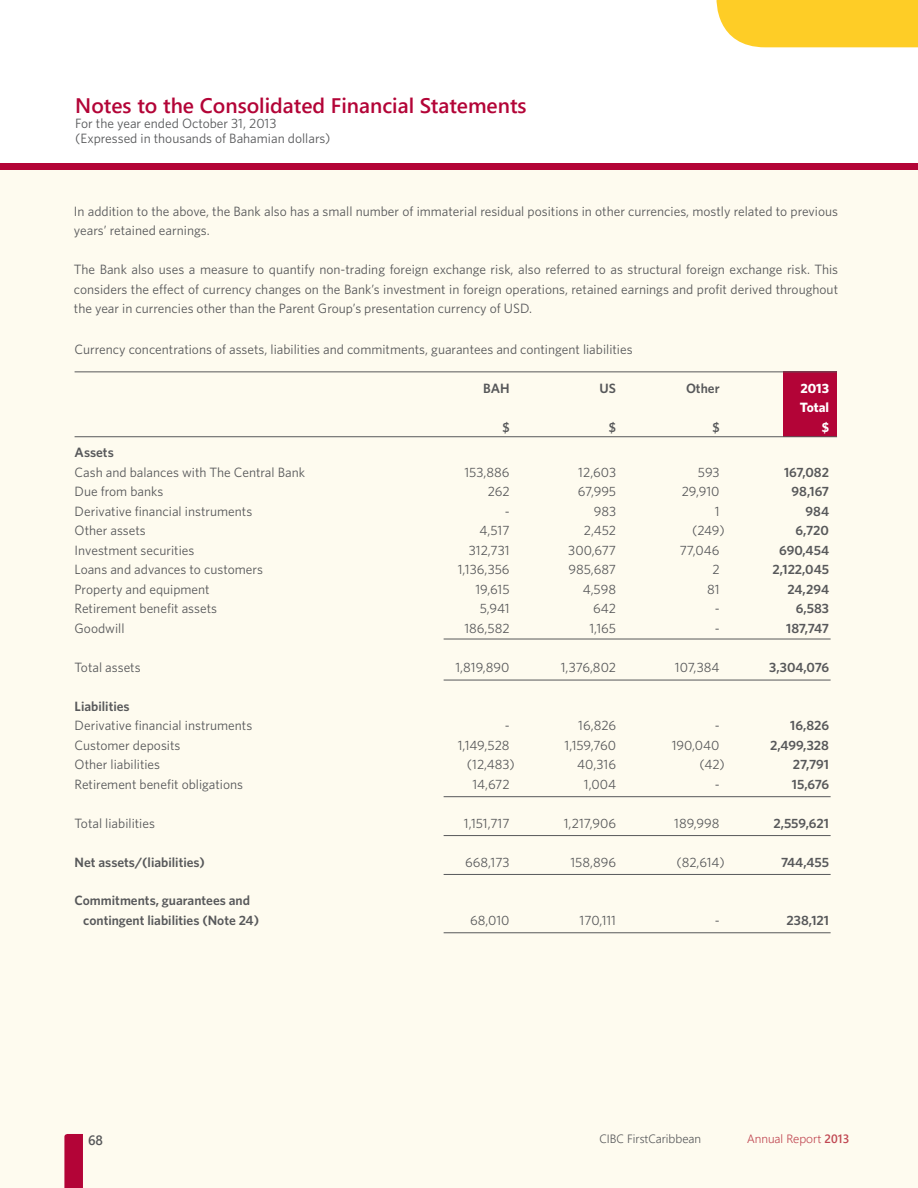
<style>
.page{position:relative;width:918px;height:1188px;background:#fff}
.page>*{position:absolute;margin:0;border:0;box-sizing:border-box;transform-origin:0 0}
.t1{font:21px "Webly Sleek UI Semibold";color:#b30437}
.t2{font:13.5px/19.5px "Whitney";color:#57585a}
.t3{font:600 13.5px "Whitney";color:#57585a}
.t4{font:700 13.5px "Whitney";color:#fff}
.t5{font:13.5px "Webly Sleek UI Semibold";color:#57585a}
.t6{font:12px "Webly Sleek UI Semilight";color:#57585a}
.t7{font:12px "Webly Sleek UI Semilight";color:#c04651}
.s1{font-family:"Webly Sleek UI Semibold"}
</style>
<div class="page">
<div style="left:716px;top:0;width:202px;height:47px;background:#fecd26"></div>
<div style="left:0;top:163px;width:918px;height:27px;background:#b30437"></div>
<div style="left:0;top:170px;width:918px;height:1018px;background:#fefbef"></div>
<svg style="left:64px;top:1134px;width:19px;height:54px"></svg>
<div style="left:783px;top:371px;width:54px;height:66px;background:#b30437"></div>
<hr style="left:444px;top:639px;width:387px;height:1px;background:#57585a">
<hr style="left:444px;top:680px;width:387px;height:1px;background:#57585a">
<hr style="left:444px;top:796px;width:387px;height:1px;background:#57585a">
<hr style="left:444px;top:835px;width:387px;height:1px;background:#57585a">
<hr style="left:444px;top:874px;width:387px;height:1px;background:#57585a">
<hr style="left:444px;top:932px;width:387px;height:1px;background:#57585a">
<hr style="left:75px;top:436px;width:762px;height:1px;background:#57585a">
<hr style="left:75px;top:371px;width:762px;height:1px;background:#57585a">
<h1 class="t1" style="left:75px;top:90px;width:453px">Notes to the Consolidated Financial Statements</h1>
<p class="t2" style="left:75px;top:116px;width:257px;line-height:15px">For the year ended October 31, 2013 (Expressed in thousands of Bahamian dollars)</p>
<p class="t2" style="left:74px;top:201px;width:766px">In addition to the above, the Bank also has a small number of immaterial residual positions in other currencies, mostly related to previous years’ retained earnings.</p>
<p class="t2" style="left:74px;top:259px;width:766px;text-align:justify">The Bank also uses a measure to quantify non-trading foreign exchange risk, also referred to as structural foreign exchange risk. This considers the effect of currency changes on the Bank’s investment in foreign operations, retained earnings and profit derived throughout the year in currencies other than the Parent Group’s presentation currency of USD.</p>
<p class="t2" style="left:75px;top:339px;width:560px">Currency concentrations of assets, liabilities and commitments, guarantees and contingent liabilities</p>
<p class="t3" style="left:483px;top:379px;width:28px">BAH</p>
<p class="t3" style="left:600px;top:379px;width:18px">US</p>
<p class="t3" style="left:686px;top:379px;width:35px">Other</p>
<p class="t4" style="left:800px;top:379px;width:30px">2013</p>
<p class="t4" style="left:800px;top:398px;width:31px">Total</p>
<p class="t3" style="left:502px;top:418px;width:9px">$</p>
<p class="t3" style="left:609px;top:418px;width:9px">$</p>
<p class="t3" style="left:712px;top:418px;width:9px">$</p>
<p class="t4" style="left:822px;top:418px;width:9px">$</p>
<p class="t3" style="left:75px;top:443px;width:41px">Assets</p>
<p class="t2" style="left:75px;top:462px;width:232px">Cash and balances with The Central Bank</p>
<p class="t2" style="left:465px;top:462px;width:47px">153,886</p>
<p class="t2" style="left:578px;top:462px;width:39px">12,603</p>
<p class="t2" style="left:698px;top:462px;width:23px">593</p>
<p class="t3" style="left:784px;top:463px;width:46px">167,082</p>
<p class="t2" style="left:75px;top:481px;width:90px">Due from banks</p>
<p class="t2" style="left:488px;top:481px;width:23px">262</p>
<p class="t2" style="left:578px;top:481px;width:40px">67,995</p>
<p class="t2" style="left:682px;top:481px;width:39px">29,910</p>
<p class="t3" style="left:792px;top:482px;width:39px">98,167</p>
<p class="t2" style="left:75px;top:501px;width:179px">Derivative financial instruments</p>
<p class="t2" style="left:505px;top:501px;width:6px">-</p>
<p class="t2" style="left:594px;top:501px;width:24px">983</p>
<p class="t2" style="left:715px;top:501px;width:6px">1</p>
<p class="t3" style="left:806px;top:502px;width:25px">984</p>
<p class="t2" style="left:75px;top:520px;width:73px">Other assets</p>
<p class="t2" style="left:480px;top:520px;width:31px">4,517</p>
<p class="t2" style="left:584px;top:520px;width:34px">2,452</p>
<p class="t2" style="left:692px;top:520px;width:34px">(249)</p>
<p class="t3" style="left:796px;top:521px;width:35px">6,720</p>
<p class="t2" style="left:75px;top:540px;width:121px">Investment securities</p>
<p class="t2" style="left:469px;top:540px;width:42px">312,731</p>
<p class="t2" style="left:568px;top:540px;width:49px">300,677</p>
<p class="t2" style="left:680px;top:540px;width:41px">77,046</p>
<p class="t3" style="left:779px;top:541px;width:52px">690,454</p>
<p class="t2" style="left:75px;top:559px;width:190px">Loans and advances to customers</p>
<p class="t2" style="left:458px;top:559px;width:53px">1,136,356</p>
<p class="t2" style="left:568px;top:559px;width:49px">985,687</p>
<p class="t2" style="left:712px;top:559px;width:9px">2</p>
<p class="t3" style="left:773px;top:560px;width:58px">2,122,045</p>
<p class="t2" style="left:75px;top:579px;width:137px">Property and equipment</p>
<p class="t2" style="left:475px;top:579px;width:36px">19,615</p>
<p class="t2" style="left:583px;top:579px;width:35px">4,598</p>
<p class="t2" style="left:707px;top:579px;width:14px">81</p>
<p class="t3" style="left:788px;top:580px;width:43px">24,294</p>
<p class="t2" style="left:75px;top:598px;width:144px">Retirement benefit assets</p>
<p class="t2" style="left:480px;top:598px;width:31px">5,941</p>
<p class="t2" style="left:593px;top:598px;width:25px">642</p>
<p class="t2" style="left:715px;top:598px;width:6px">-</p>
<p class="t3" style="left:796px;top:599px;width:35px">6,583</p>
<p class="t2" style="left:75px;top:618px;width:51px">Goodwill</p>
<p class="t2" style="left:464px;top:618px;width:47px">186,582</p>
<p class="t2" style="left:589px;top:618px;width:28px">1,165</p>
<p class="t2" style="left:715px;top:618px;width:6px">-</p>
<p class="t3" style="left:786px;top:619px;width:44px">187,747</p>
<p class="t2" style="left:75px;top:657px;width:68px">Total assets</p>
<p class="t2" style="left:456px;top:657px;width:56px">1,819,890</p>
<p class="t2" style="left:561px;top:657px;width:57px">1,376,802</p>
<p class="t2" style="left:675px;top:657px;width:46px">107,384</p>
<p class="t3" style="left:769px;top:658px;width:61px">3,304,076</p>
<p class="t3" style="left:75px;top:697px;width:57px">Liabilities</p>
<p class="t2" style="left:75px;top:715px;width:179px">Derivative financial instruments</p>
<p class="t2" style="left:505px;top:715px;width:6px">-</p>
<p class="t2" style="left:578px;top:715px;width:39px">16,826</p>
<p class="t2" style="left:715px;top:715px;width:6px">-</p>
<p class="t3" style="left:790px;top:716px;width:40px">16,826</p>
<p class="t2" style="left:75px;top:735px;width:107px">Customer deposits</p>
<p class="t2" style="left:458px;top:735px;width:53px">1,149,528</p>
<p class="t2" style="left:565px;top:735px;width:53px">1,159,760</p>
<p class="t2" style="left:672px;top:735px;width:49px">190,040</p>
<p class="t3" style="left:770px;top:736px;width:60px">2,499,328</p>
<p class="t2" style="left:75px;top:754px;width:87px">Other liabilities</p>
<p class="t2" style="left:467px;top:754px;width:49px">(12,483)</p>
<p class="t2" style="left:577px;top:754px;width:40px">40,316</p>
<p class="t2" style="left:700px;top:754px;width:27px">(42)</p>
<p class="t3" style="left:793px;top:755px;width:38px">27,791</p>
<p class="t2" style="left:75px;top:774px;width:170px">Retirement benefit obligations</p>
<p class="t2" style="left:473px;top:774px;width:39px">14,672</p>
<p class="t2" style="left:584px;top:774px;width:34px">1,004</p>
<p class="t2" style="left:715px;top:774px;width:6px">-</p>
<p class="t3" style="left:792px;top:775px;width:39px">15,676</p>
<p class="t2" style="left:75px;top:813px;width:82px">Total liabilities</p>
<p class="t2" style="left:464px;top:813px;width:47px">1,151,717</p>
<p class="t2" style="left:564px;top:813px;width:54px">1,217,906</p>
<p class="t2" style="left:674px;top:813px;width:47px">189,998</p>
<p class="t3" style="left:773px;top:814px;width:57px">2,559,621</p>
<p class="t3" style="left:75px;top:853px;width:132px">Net assets/(liabilities)</p>
<p class="t2" style="left:465px;top:852px;width:46px">668,173</p>
<p class="t2" style="left:570px;top:852px;width:47px">158,896</p>
<p class="t2" style="left:676px;top:852px;width:50px">(82,614)</p>
<p class="t3" style="left:781px;top:853px;width:50px">744,455</p>
<p class="t3" style="left:75px;top:892px;width:177px">Commitments, guarantees and</p>
<p class="t3" style="left:83px;top:911px;width:177px">contingent liabilities (Note 24)</p>
<p class="t2" style="left:470px;top:910px;width:41px">68,010</p>
<p class="t2" style="left:580px;top:910px;width:38px">170,111</p>
<p class="t2" style="left:715px;top:910px;width:6px">-</p>
<p class="t3" style="left:787px;top:911px;width:44px">238,121</p>
<p class="t5" style="left:88px;top:1130px;width:17px">68</p>
<p class="t6" style="left:599px;top:1129px;width:103px">CIBC FirstCaribbean</p>
<p class="t7" style="left:747px;top:1129px;width:104px">Annual Report <span class="s1">2013</span></p>
</div>
